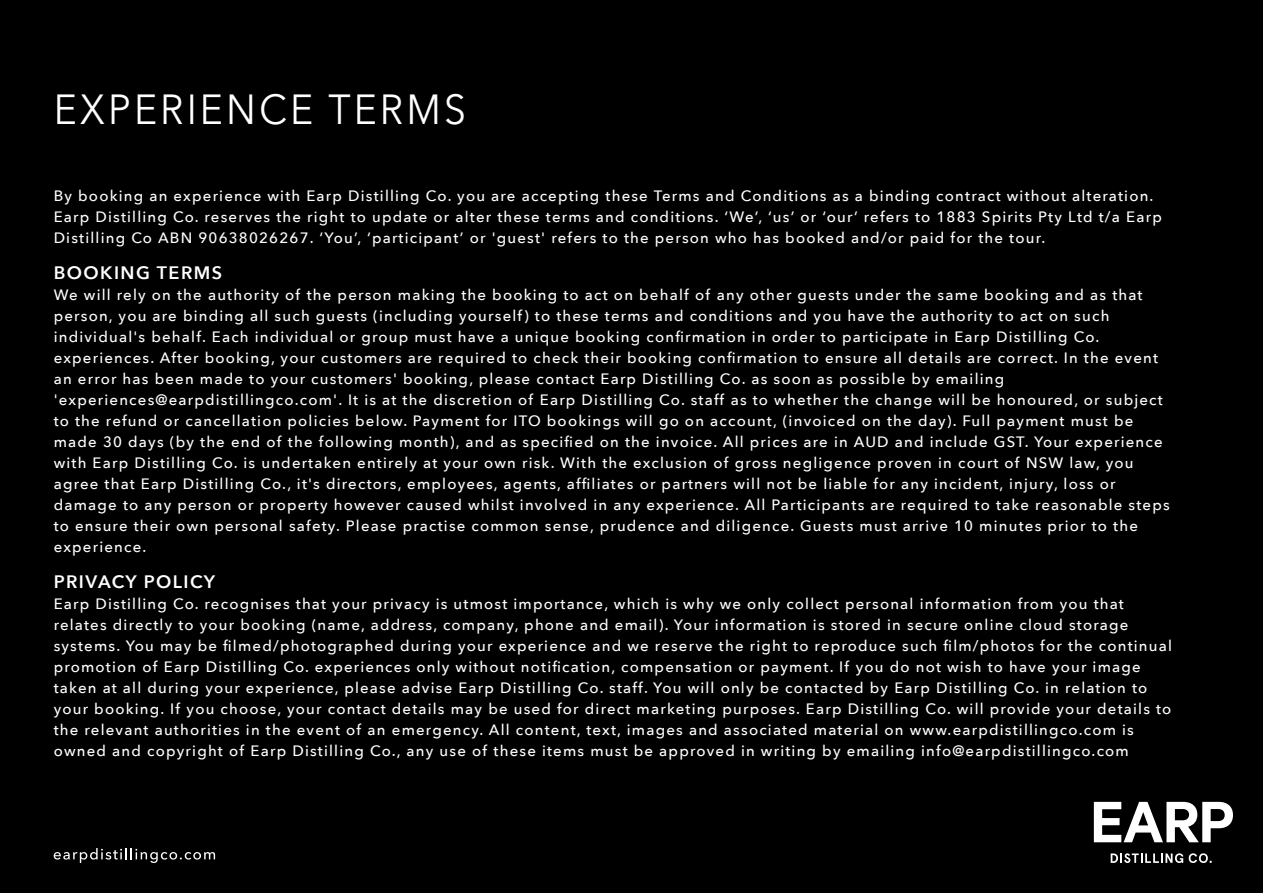
<style>
.page{position:relative;width:1263px;height:893px;background:#000}
.page>*{position:absolute;margin:0;border:0;box-sizing:border-box;transform-origin:0 0}
.t1{font:42px "Avenir Next";letter-spacing:.08em;color:#fff;scale:.93 1}
.t2{font:600 18px "Avenir Next";letter-spacing:.08em;color:#fff}
.t3{font:500 15px/21px "Avenir Next";letter-spacing:.08em;color:#fff}
</style>
<div class="page">
<svg style="left:54px;top:848px;width:161px;height:15px"></svg>
<svg style="left:1094px;top:802px;width:139px;height:40px"></svg>
<svg style="left:1111px;top:853px;width:72px;height:10px"></svg>
<svg style="left:1189px;top:853px;width:23px;height:10px"></svg>
<h1 class="t1" style="left:54px;top:74px;width:445px">EXPERIENCE TERMS</h1>
<p class="t3" style="left:54px;top:185px;width:1110px">By booking an experience with Earp Distilling Co. you are accepting these Terms and Conditions as a binding contract without alteration.<br>Earp Distilling Co. reserves the right to update or alter these terms and conditions. ‘We’, ‘us’ or ‘our’ refers to 1883 Spirits Pty Ltd t/a Earp<br>Distilling Co ABN 90638026267. ‘You’, ‘participant’ or 'guest' refers to the person who has booked and/or paid for the tour.</p>
<p class="t2" style="left:54px;top:257px;width:170px">BOOKING TERMS</p>
<p class="t3" style="left:54px;top:284px;width:1117px">We will rely on the authority of the person making the booking to act on behalf of any other guests under the same booking and as that person, you are binding all such guests (including yourself) to these terms and conditions and you have the authority to act on such individual's behalf. Each individual or group must have a unique booking confirmation in order to participate in Earp Distilling Co. experiences. After booking, your customers are required to check their booking confirmation to ensure all details are correct. In the event an error has been made to your customers' booking, please contact Earp Distilling Co. as soon as possible by emailing 'experiences@earpdistillingco.com'. It is at the discretion of Earp Distilling Co. staff as to whether the change will be honoured, or subject to the refund or cancellation policies below. Payment for ITO bookings will go on account, (invoiced on the day). Full payment must be made 30 days (by the end of the following month), and as specified on the invoice. All prices are in AUD and include GST. Your experience with Earp Distilling Co. is undertaken entirely at your own risk. With the exclusion of gross negligence proven in court of NSW law, you agree that Earp Distilling Co., it's directors, employees, agents, affiliates or partners will not be liable for any incident, injury, loss or damage to any person or property however caused whilst involved in any experience. All Participants are required to take reasonable steps to ensure their own personal safety. Please practise common sense, prudence and diligence. Guests must arrive 10 minutes prior to the experience.</p>
<p class="t2" style="left:54px;top:566px;width:163px">PRIVACY POLICY</p>
<p class="t3" style="left:54px;top:593px;width:1120px">Earp Distilling Co. recognises that your privacy is utmost importance, which is why we only collect personal information from you that relates directly to your booking (name, address, company, phone and email). Your information is stored in secure online cloud storage systems. You may be filmed/photographed during your experience and we reserve the right to reproduce such film/photos for the continual promotion of Earp Distilling Co. experiences only without notification, compensation or payment. If you do not wish to have your image taken at all during your experience, please advise Earp Distilling Co. staff. You will only be contacted by Earp Distilling Co. in relation to your booking. If you choose, your contact details may be used for direct marketing purposes. Earp Distilling Co. will provide your details to the relevant authorities in the event of an emergency. All content, text, images and associated material on www.earpdistillingco.com is owned and copyright of Earp Distilling Co., any use of these items must be approved in writing by emailing info@earpdistillingco.com</p>
</div>
